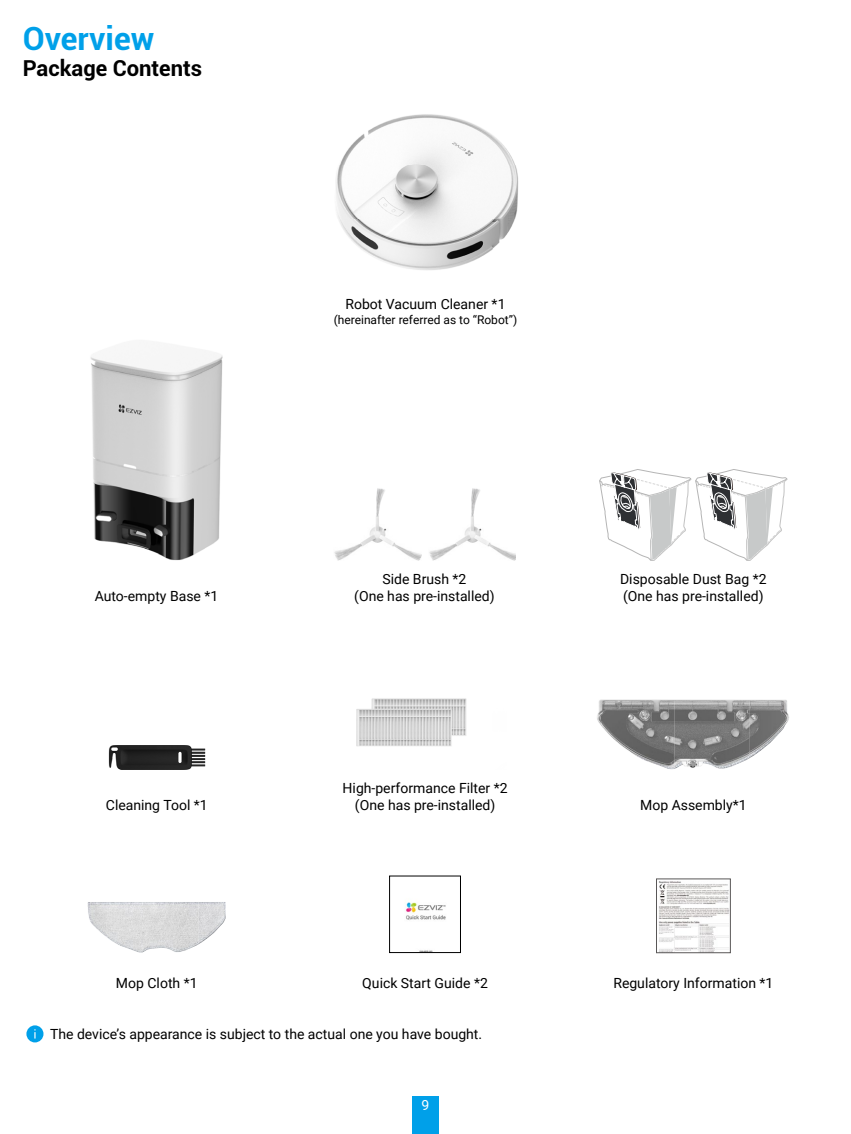
<style>
.page{position:relative;width:851px;height:1134px;background:#fff}
.page>*{position:absolute;margin:0;border:0;box-sizing:border-box;transform-origin:0 0}
.t1{font:700 32px "Roboto";color:#00a0e9}
.t2{font:700 22px "Roboto";color:#000}
.t3{font:14px/16.8px "Roboto";color:#000;text-align:center}
.t4{font:14px "Roboto";color:#fff}
.t5{font:12px "Roboto";color:#000}
</style>
<div class="page">
<div style="left:412px;top:1096px;width:27px;height:38px;background:#00a0e9"></div>
<img style="left:336px;top:114px;width:183px;height:156px">
<img style="left:90px;top:355px;width:133px;height:206px">
<img style="left:334px;top:488px;width:88px;height:73px">
<img style="left:429px;top:488px;width:86px;height:73px">
<svg style="left:599px;top:469px;width:189px;height:92px"></svg>
<img style="left:108px;top:745px;width:98px;height:25px">
<img style="left:356px;top:698px;width:111px;height:49px">
<img style="left:597px;top:699px;width:192px;height:60px">
<img style="left:599px;top:701px;width:150px;height:68px">
<img style="left:749px;top:701px;width:38px;height:57px">
<img style="left:87px;top:902px;width:112px;height:51px">
<img style="left:198px;top:902px;width:27px;height:42px">
<img style="left:406px;top:876px;width:55px;height:77px">
<div style="left:389px;top:876px;width:71px;height:77px;border:1px solid #000"></div>
<img style="left:659px;top:881px;width:69px;height:70px">
<div style="left:656px;top:879px;width:74px;height:74px;border:1px solid #595757"></div>
<div style="left:26px;top:1025px;width:17px;height:17px;background:#00a0e9;border-radius:50%"></div>
<svg style="left:34px;top:1029px;width:2px;height:9px"></svg>
<h1 class="t1" style="left:23px;top:16px;width:133px">Overview</h1>
<h2 class="t2" style="left:23px;top:53px;width:181px">Package Contents</h2>
<p class="t3" style="left:95px;top:587px;width:125px">Auto-empty Base *1</p>
<p class="t3" style="left:106px;top:796px;width:103px">Cleaning Tool *1</p>
<p class="t3" style="left:345px;top:295px;width:161px">Robot Vacuum Cleaner *1</p>
<p class="t5" style="left:333px;top:312px;width:185px">(hereinafter referred as to “Robot”)</p>
<p class="t3" style="left:354px;top:570px;width:142px">Side Brush *2<br>(One has pre-installed)</p>
<p class="t3" style="left:620px;top:570px;width:148px;text-align:left">Disposable Dust Bag *2 (One has pre-installed)</p>
<p class="t3" style="left:342px;top:779px;width:166px">High-performance Filter *2 (One has pre-installed)</p>
<p class="t3" style="left:640px;top:796px;width:108px">Mop Assembly*1</p>
<p class="t3" style="left:116px;top:974px;width:83px">Mop Cloth *1</p>
<p class="t3" style="left:362px;top:974px;width:127px">Quick Start Guide *2</p>
<p class="t3" style="left:613px;top:974px;width:162px">Regulatory Information *1</p>
<p class="t3" style="left:50px;top:1025px;width:433px">The device’s appearance is subject to the actual one you have bought.</p>
<p class="t4" style="left:421px;top:1095px;width:9px">9</p>
</div>
